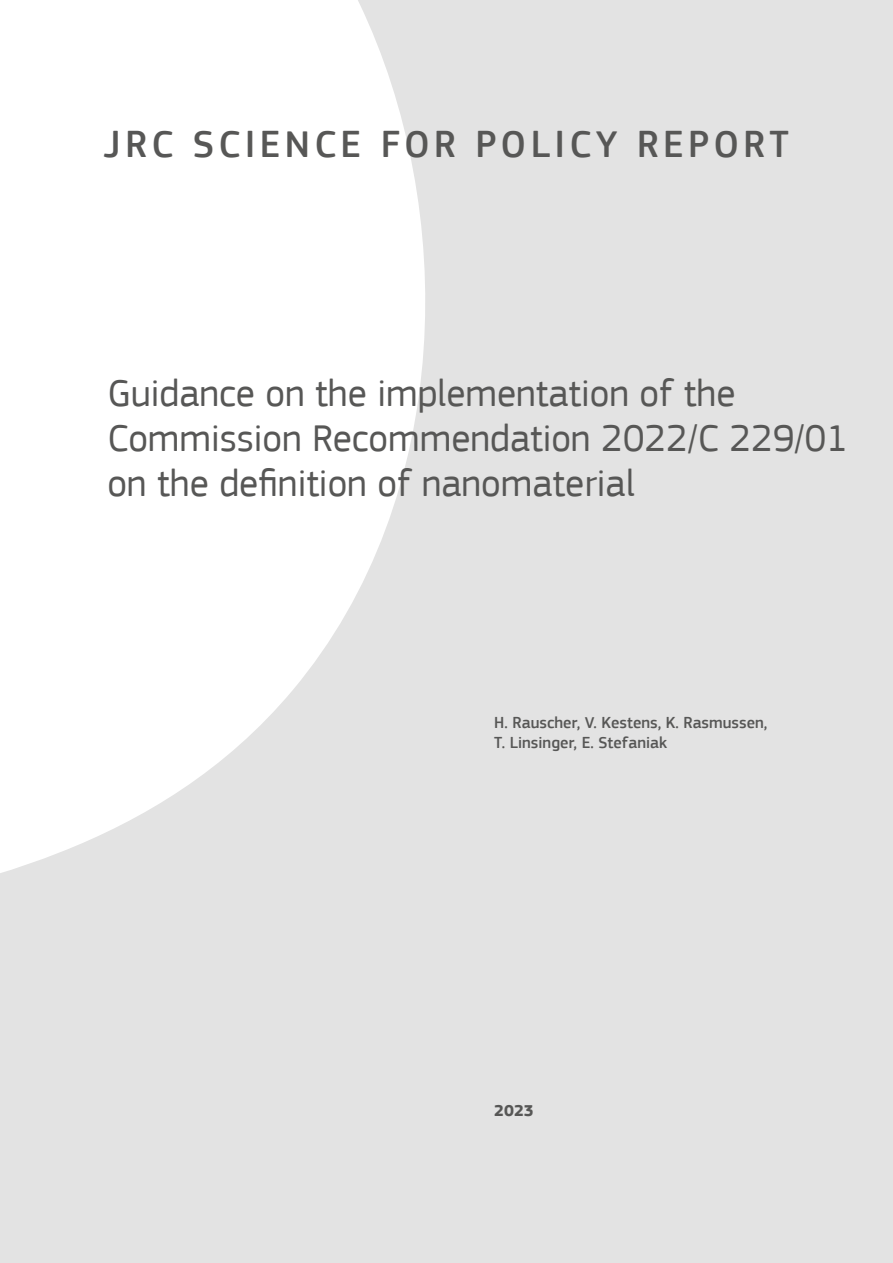
<style>
.page{position:relative;width:893px;height:1263px;background:#e3e3e3}
.page>*{position:absolute;margin:0;border:0;box-sizing:border-box;transform-origin:0 0}
.t1{font:39px/45px "EC Square Sans Pro";color:#575756}
.t2{font:500 39px "EC Square Sans Pro";letter-spacing:.11em;color:#575756}
.t3{font:500 16.5px/19.8px "EC Square Sans Pro";color:#575756}
.t4{font:700 16.5px "EC Square Sans Pro";color:#575756}
</style>
<div class="page">
<svg style="left:0;top:0;width:425px;height:873px;fill:#fff"></svg>
<p class="t2" style="left:104px;top:121px;width:686px">JRC SCIENCE FOR POLICY REPORT</p>
<p class="t1" style="left:107px;top:370px;width:742px">Guidance on the implementation of the<br>Commission Recommendation 2022/C 229/01 on the definition of nanomaterial</p>
<p class="t3" style="left:494px;top:713px;width:274px">H. Rauscher, V. Kestens, K. Rasmussen,<br>T. Linsinger, E. Stefaniak</p>
<p class="t4" style="left:494px;top:1101px;width:41px">2023</p>
</div>
